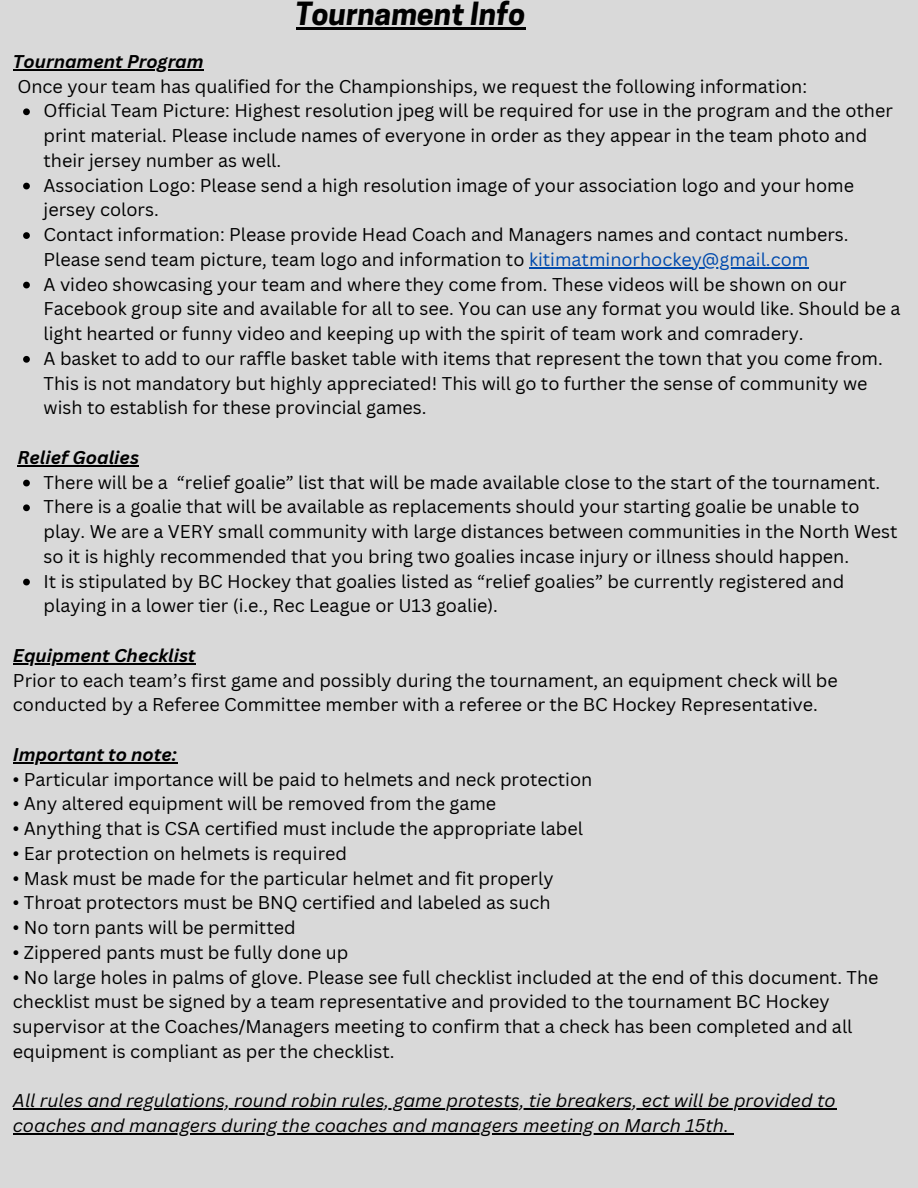
<style>
.page{position:relative;width:918px;height:1188px;background:#d9d9d9}
.page>*{position:absolute;margin:0;border:0;box-sizing:border-box;transform-origin:0 0}
.t1{font:italic 700 30px "Cooper Hewitt";color:#000}
.t2{font:18px/24.8px "Canva Sans";color:#000}
.t3{font:italic 18px "Canva Sans";color:#000}
.t4{font:italic 700 18px "Canva Sans";color:#000}
.s1{color:#004aad}
</style>
<div class="page">
<hr style="left:13px;top:69px;width:191px;height:1px;background:#000">
<svg style="left:23px;top:108px;width:7px;height:7px"></svg>
<svg style="left:23px;top:183px;width:7px;height:6px"></svg>
<svg style="left:23px;top:232px;width:7px;height:7px"></svg>
<hr style="left:529px;top:267px;width:280px;height:1px;background:#004aad">
<svg style="left:23px;top:282px;width:7px;height:6px"></svg>
<svg style="left:23px;top:356px;width:7px;height:7px"></svg>
<hr style="left:17px;top:465px;width:122px;height:1px;background:#000">
<svg style="left:23px;top:480px;width:7px;height:6px"></svg>
<svg style="left:23px;top:504px;width:7px;height:7px"></svg>
<svg style="left:23px;top:579px;width:7px;height:6px"></svg>
<hr style="left:13px;top:663px;width:183px;height:1px;background:#000">
<hr style="left:13px;top:762px;width:164px;height:1px;background:#000">
<hr style="left:13px;top:1109px;width:823px;height:1px;background:#000">
<hr style="left:13px;top:1133px;width:716px;height:1px;background:#000">
<hr style="left:296px;top:27px;width:229px;height:3px;background:#000">
<h1 class="t1" style="left:296px;top:3px;width:231px">Tournament Info</h1>
<h1 class="t4" style="left:13px;top:49px;width:192px">Tournament Program</h1>
<p class="t2" style="left:17px;top:73px;width:791px">Once your team has qualified for the Championships, we request the following information:</p>
<p class="t2" style="left:44px;top:98px;width:851px">Official Team Picture: Highest resolution jpeg will be required for use in the program and the other print material. Please include names of everyone in order as they appear in the team photo and their jersey number as well.</p>
<p class="t2" style="left:44px;top:172px;width:812px">Association Logo: Please send a high resolution image of your association logo and your home jersey colors.</p>
<p class="t2" style="left:44px;top:222px;width:806px">Contact information: Please provide Head Coach and Managers names and contact numbers.<br>Please send team picture, team logo and information to <span class="s1">kitimatminorhockey@gmail.com</span></p>
<p class="t2" style="left:44px;top:271px;width:858px">A video showcasing your team and where they come from. These videos will be shown on our<br>Facebook group site and available for all to see. You can use any format you would like. Should be a</p>
<p class="t2" style="left:44px;top:321px;width:841px">light hearted or funny video and keeping up with the spirit of team work and comradery.<br>A basket to add to our raffle basket table with items that represent the town that you come from.<br>This is not mandatory but highly appreciated! This will go to further the sense of community we</p>
<p class="t2" style="left:44px;top:395px;width:385px">wish to establish for these provincial games.</p>
<p class="t4" style="left:17px;top:445px;width:123px">Relief Goalies</p>
<h2 class="t2" style="left:44px;top:469px;width:126px">There will be a</h2>
<p class="t2" style="left:44px;top:469px;width:855px;text-indent:133px">“relief goalie” list that will be made available close to the start of the tournament.<br>There is a goalie that will be available as replacements should your starting goalie be unable to play. We are a VERY small community with large distances between communities in the North West</p>
<p class="t2" style="left:44px;top:544px;width:807px">so it is highly recommended that you bring two goalies incase injury or illness should happen.<br>It is stipulated by BC Hockey that goalies listed as “relief goalies” be currently registered and playing in a lower tier (i.e., Rec League or U13 goalie).</p>
<p class="t4" style="left:13px;top:643px;width:184px">Equipment Checklist</p>
<p class="t2" style="left:13px;top:667px;width:826px">Prior to each team’s first game and possibly during the tournament, an equipment check will be conducted by a Referee Committee member with a referee or the BC Hockey Representative.</p>
<p class="t4" style="left:13px;top:742px;width:165px">Important to note:</p>
<p class="t2" style="left:13px;top:766px;width:581px">• Particular importance will be paid to helmets and neck protection</p>
<p class="t2" style="left:13px;top:791px;width:485px">• Any altered equipment will be removed from the game</p>
<p class="t2" style="left:13px;top:816px;width:571px">• Anything that is CSA certified must include the appropriate label</p>
<p class="t2" style="left:13px;top:841px;width:336px">• Ear protection on helmets is required</p>
<p class="t2" style="left:13px;top:865px;width:542px">• Mask must be made for the particular helmet and fit properly</p>
<p class="t2" style="left:13px;top:890px;width:539px">• Throat protectors must be BNQ certified and labeled as such</p>
<p class="t2" style="left:13px;top:915px;width:284px">• No torn pants will be permitted</p>
<p class="t2" style="left:13px;top:940px;width:337px">• Zippered pants must be fully done up</p>
<p class="t2" style="left:13px;top:964px;width:867px">• No large holes in palms of glove. Please see full checklist included at the end of this document. The checklist must be signed by a team representative and provided to the tournament BC Hockey supervisor at the Coaches/Managers meeting to confirm that a check has been completed and all equipment is compliant as per the checklist.</p>
<p class="t3" style="left:13px;top:1088px;width:824px">All rules and regulations, round robin rules, game protests, tie breakers, ect will be provided to</p>
<p class="t3" style="left:13px;top:1113px;width:717px">coaches and managers during the coaches and managers meeting on March 15th.</p>
</div>
